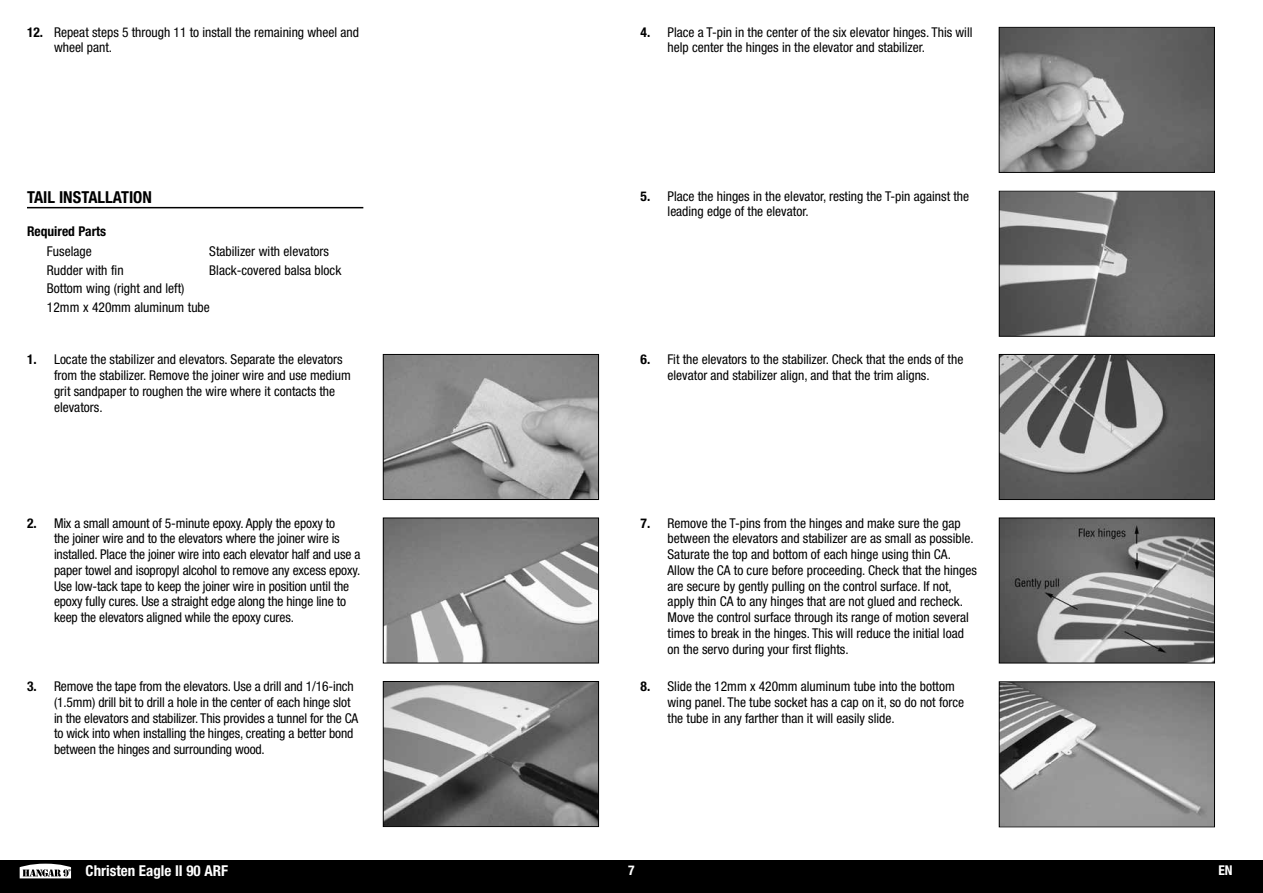
<style>
.page{position:relative;width:1263px;height:893px;background:#fff}
.page>*{position:absolute;margin:0;border:0;box-sizing:border-box;transform-origin:0 0}
.t1{font:700 condensed 16.5px "Helvetica Neue LT Std";color:#000}
.t2{font:700 condensed 15px "Helvetica Neue LT Std";color:#fff}
.t3{font:condensed 13.5px/15.8px "Helvetica Neue LT Std";color:#000}
.t4{font:700 condensed 13.5px "Helvetica Neue LT Std";color:#000}
.t5{font:700 condensed 13.5px "Helvetica Neue LT Std";color:#fff}
.s1{font-weight:700}
</style>
<div class="page">
<hr style="left:27px;top:207px;width:336px;height:1px;background:#000">
<div style="left:0;top:860px;width:1263px;height:33px;background:#000"></div>
<svg style="left:20px;top:864px;width:51px;height:14px"></svg>
<img style="left:1001px;top:29px;width:212px;height:142px">
<div style="left:999px;top:27px;width:216px;height:146px;border:1px solid #000"></div>
<img style="left:1001px;top:193px;width:212px;height:142px">
<div style="left:999px;top:191px;width:216px;height:146px;border:1px solid #000"></div>
<img style="left:385px;top:356px;width:212px;height:142px">
<div style="left:383px;top:354px;width:216px;height:146px;border:1px solid #000"></div>
<img style="left:1001px;top:356px;width:212px;height:142px">
<div style="left:999px;top:354px;width:216px;height:146px;border:1px solid #000"></div>
<img style="left:385px;top:520px;width:212px;height:141px">
<div style="left:383px;top:518px;width:216px;height:145px;border:1px solid #000"></div>
<img style="left:1001px;top:520px;width:212px;height:141px">
<div style="left:999px;top:518px;width:216px;height:145px;border:1px solid #000"></div>
<img style="left:385px;top:683px;width:212px;height:142px">
<div style="left:383px;top:681px;width:216px;height:146px;border:1px solid #000"></div>
<img style="left:1001px;top:683px;width:212px;height:142px">
<div style="left:999px;top:681px;width:216px;height:146px;border:1px solid #000"></div>
<p class="t3" style="left:54px;top:24px;width:306px;text-indent:-27px"><span class="s1">12.</span> Repeat steps 5 through 11 to install the remaining wheel and wheel pant.</p>
<p class="t1" style="left:27px;top:187px;width:126px">TAIL INSTALLATION</p>
<p class="t4" style="left:27px;top:223px;width:81px">Required Parts</p>
<p class="t3" style="left:47px;top:244px;width:46px">Fuselage</p>
<p class="t3" style="left:209px;top:244px;width:121px">Stabilizer with elevators</p>
<p class="t3" style="left:47px;top:262px;width:78px">Rudder with fin</p>
<p class="t3" style="left:209px;top:262px;width:134px">Black-covered balsa block</p>
<p class="t3" style="left:47px;top:279px;width:164px;line-height:18.6px">Bottom wing (right and left)<br>12mm x 420mm aluminum tube</p>
<p class="t3" style="left:54px;top:352px;width:298px;text-indent:-27px"><span class="s1">1.</span> Locate the stabilizer and elevators. Separate the elevators from the stabilizer. Remove the joiner wire and use medium grit sandpaper to roughen the wire where it contacts the elevators.</p>
<p class="t3" style="left:54px;top:515px;width:308px;text-indent:-27px"><span class="s1">2.</span> Mix a small amount of 5-minute epoxy. Apply the epoxy to<br>the joiner wire and to the elevators where the joiner wire is installed. Place the joiner wire into each elevator half and use a paper towel and isopropyl alcohol to remove any excess epoxy.<br>Use low-tack tape to keep the joiner wire in position until the epoxy fully cures. Use a straight edge along the hinge line to keep the elevators aligned while the epoxy cures.</p>
<p class="t3" style="left:54px;top:678px;width:306px;text-indent:-27px"><span class="s1">3.</span> Remove the tape from the elevators. Use a drill and 1/16-inch (1.5mm) drill bit to drill a hole in the center of each hinge slot in the elevators and stabilizer. This provides a tunnel for the CA to wick into when installing the hinges, creating a better bond between the hinges and surrounding wood.</p>
<p class="t3" style="left:667px;top:24px;width:306px;text-indent:-27px"><span class="s1">4.</span> Place a T-pin in the center of the six elevator hinges. This will help center the hinges in the elevator and stabilizer.</p>
<p class="t3" style="left:667px;top:188px;width:303px;text-indent:-27px"><span class="s1">5.</span> Place the hinges in the elevator, resting the T-pin against the leading edge of the elevator.</p>
<p class="t3" style="left:640px;top:352px;width:324px;text-align:center"><span class="s1">6.</span> Fit the elevators to the stabilizer. Check that the ends of the elevator and stabilizer align, and that the trim aligns.</p>
<p class="t3" style="left:667px;top:515px;width:311px;text-indent:-27px"><span class="s1">7.</span> Remove the T-pins from the hinges and make sure the gap between the elevators and stabilizer are as small as possible.<br>Saturate the top and bottom of each hinge using thin CA.<br>Allow the CA to cure before proceeding. Check that the hinges are secure by gently pulling on the control surface. If not, apply thin CA to any hinges that are not glued and recheck.<br>Move the control surface through its range of motion several times to break in the hinges. This will reduce the initial load on the servo during your first flights.</p>
<p class="t3" style="left:667px;top:679px;width:298px;text-indent:-27px"><span class="s1">8.</span> Slide the 12mm x 420mm aluminum tube into the bottom wing panel. The tube socket has a cap on it, so do not force the tube in any farther than it will easily slide.</p>
<p class="t2" style="left:86px;top:862px;width:144px">Christen Eagle II 90 ARF</p>
<p class="t5" style="left:628px;top:862px;width:8px">7</p>
<p class="t5" style="left:1218px;top:862px;width:16px">EN</p>
</div>
